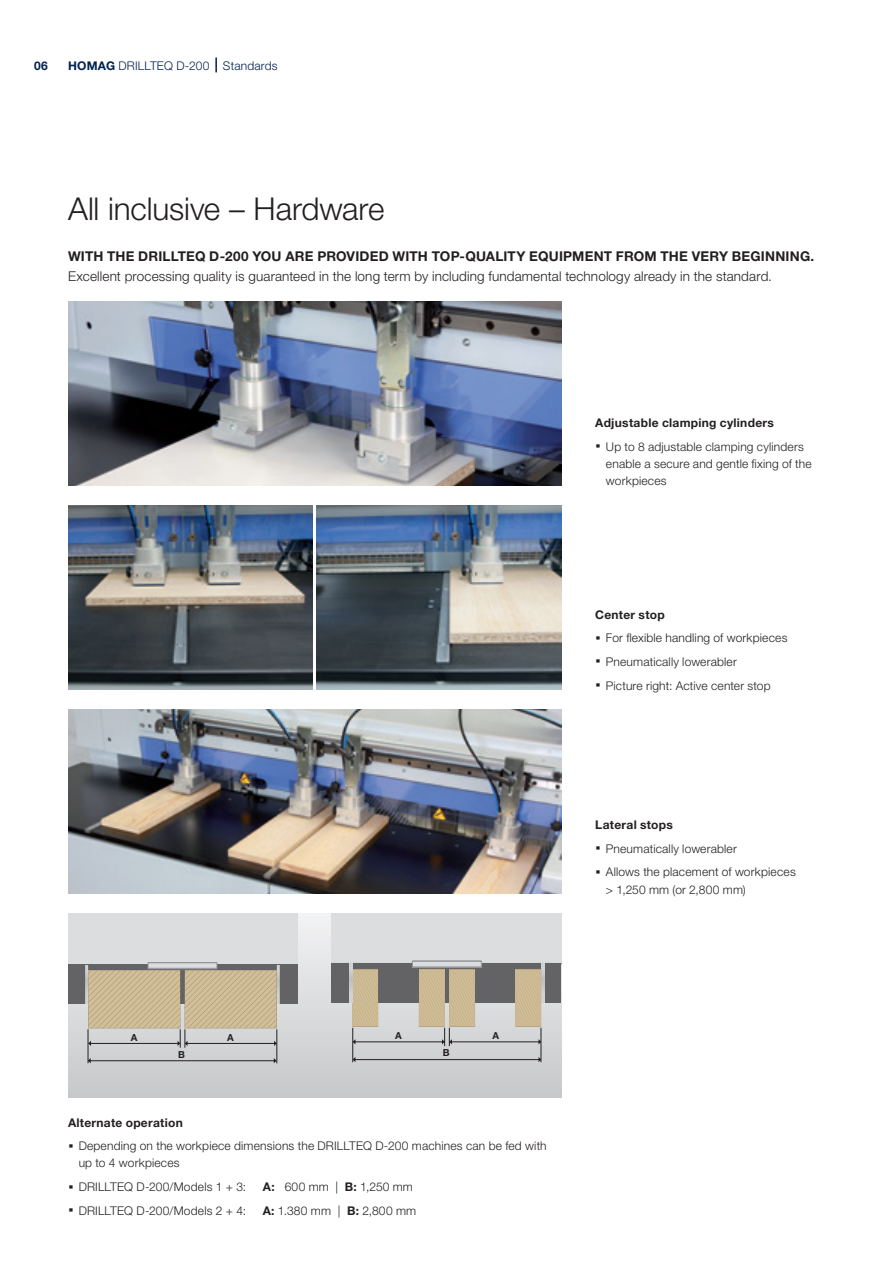
<style>
.page{position:relative;width:893px;height:1263px;background:#fff}
.page>*{position:absolute;margin:0;border:0;box-sizing:border-box;transform-origin:0 0}
._01_Headline_21_25_2{font:300 31.5px "Helvetica Neue LTW1 G";letter-spacing:-.005em;color:#231f20}
._03_Copy_9_13_6pt_li{font:300 13.5px/20.4px "Helvetica Neue LTW1 G";letter-spacing:.01em;color:#231f20}
.t1{font:300 12px/17.2px "Helvetica Neue LTW1 G";letter-spacing:.015em;color:#231f20}
._05_BU_8_13_6pt_Bull{font:700 12px "Helvetica Neue LTW1 G";letter-spacing:.025em;color:#231f20}
.Musterseiten_Rubrike{font:300 12px "Helvetica Neue LTW1 G";letter-spacing:.015em;color:#00214f}
.t2{font:700 12px "Helvetica Neue LTW1 G";color:#00214f}
.t3{font:700 9.75px "Helvetica Neue LTW1 G";color:#231f20}
.s1{font-weight:700}
.s2{font-weight:700;font-size:21px}
</style>
<div class="page">
<div style="left:68px;top:914px;width:493px;height:183px;background:linear-gradient(to bottom,#f2f3f4,#c6c7c9)"></div>
<img style="left:317px;top:506px;width:244px;height:183px">
<img style="left:68px;top:506px;width:245px;height:183px">
<hr style="left:352px;top:1028px;width:1px;height:34px;background:#231f20">
<hr style="left:541px;top:1028px;width:1px;height:34px;background:#231f20">
<hr style="left:353px;top:1059px;width:188px;height:1px;background:#231f20">
<svg style="left:538px;top:1057px;width:3px;height:5px"></svg>
<svg style="left:332px;top:914px;width:229px;height:132px;background:#c1bdb8"></svg>
<svg style="left:68px;top:914px;width:230px;height:134px;background:#c9c3b7"></svg>
<div style="left:148px;top:963px;width:69px;height:6px;background:#dcdddf"></div>
<div style="left:148px;top:963px;width:69px;height:6px;border:1px solid #939598"></div>
<hr style="left:148px;top:962px;width:69px;height:1px;background:#939598">
<hr style="left:88px;top:1029px;width:1px;height:34px;background:#231f20">
<hr style="left:277px;top:1029px;width:1px;height:34px;background:#231f20">
<hr style="left:88px;top:1060px;width:188px;height:1px;background:#231f20">
<svg style="left:88px;top:1058px;width:3px;height:5px"></svg>
<img style="left:68px;top:710px;width:493px;height:183px">
<img style="left:68px;top:302px;width:493px;height:183px">
<svg style="left:215px;top:58px;width:2px;height:14px"></svg>
<p class="t2" style="left:34px;top:58px;width:15px">06</p>
<p class="Musterseiten_Rubrike" style="left:68px;top:58px;width:211px"><span class="s1">HOMAG</span> DRILLTEQ D-200 Standards</p>
<p class="_01_Headline_21_25_2" style="left:68px;top:190px;width:318px">All inclusive – Hardware</p>
<p class="_03_Copy_9_13_6pt_li" style="left:68px;top:246px;width:748px"><span class="s1">WITH THE DRILLTEQ D-200 YOU ARE PROVIDED WITH TOP-QUALITY EQUIPMENT FROM THE VERY BEGINNING.<br></span>Excellent processing quality is guaranteed in the long term by including fundamental technology already in the standard.</p>
<p class="_05_BU_8_13_6pt_Bull" style="left:595px;top:416px;width:180px">Adjustable clamping cylinders</p>
<p class="t1" style="left:606px;top:438px;width:207px;text-indent:-11px"><span class="s2">·</span> Up to 8 adjustable clamping cylinders enable a secure and gentle fixing of the workpieces</p>
<p class="_05_BU_8_13_6pt_Bull" style="left:595px;top:607px;width:71px">Center stop</p>
<p class="t1" style="left:595px;top:629px;width:194px"><span class="s2">·</span> For flexible handling of workpieces</p>
<p class="t1" style="left:595px;top:653px;width:143px"><span class="s2">·</span> Pneumatically lowerabler</p>
<p class="t1" style="left:595px;top:676px;width:177px"><span class="s2">·</span> Picture right: Active center stop</p>
<p class="_05_BU_8_13_6pt_Bull" style="left:595px;top:817px;width:79px">Lateral stops</p>
<p class="t1" style="left:595px;top:840px;width:143px"><span class="s2">·</span> Pneumatically lowerabler</p>
<p class="t1" style="left:606px;top:863px;width:191px;text-indent:-11px"><span class="s2">·</span> Allows the placement of workpieces &gt; 1,250 mm (or 2,800 mm)</p>
<p class="t3" style="left:131px;top:1031px;width:8px">A</p>
<p class="t3" style="left:227px;top:1031px;width:8px">A</p>
<p class="t3" style="left:395px;top:1029px;width:8px">A</p>
<p class="t3" style="left:492px;top:1029px;width:8px">A</p>
<p class="t3" style="left:178px;top:1049px;width:8px">B</p>
<p class="t3" style="left:443px;top:1047px;width:8px">B</p>
<p class="_05_BU_8_13_6pt_Bull" style="left:68px;top:1115px;width:116px">Alternate operation</p>
<p class="t1" style="left:79px;top:1137px;width:470px;text-indent:-11px"><span class="s2">·</span> Depending on the workpiece dimensions the DRILLTEQ D-200 machines can be fed with up to 4 workpieces</p>
<p class="t1" style="left:68px;top:1178px;width:180px"><span class="s2">·</span> DRILLTEQ D-200/Models 1 + 3:</p>
<p class="t1" style="left:263px;top:1178px;width:152px"><span class="s1">A:</span> 600 mm | <span class="s1">B:</span> 1,250 mm</p>
<p class="t1" style="left:68px;top:1202px;width:179px"><span class="s2">·</span> DRILLTEQ D-200/Models 2 + 4:</p>
<p class="t1" style="left:263px;top:1202px;width:155px"><span class="s1">A:</span> 1.380 mm | <span class="s1">B:</span> 2,800 mm</p>
</div>
